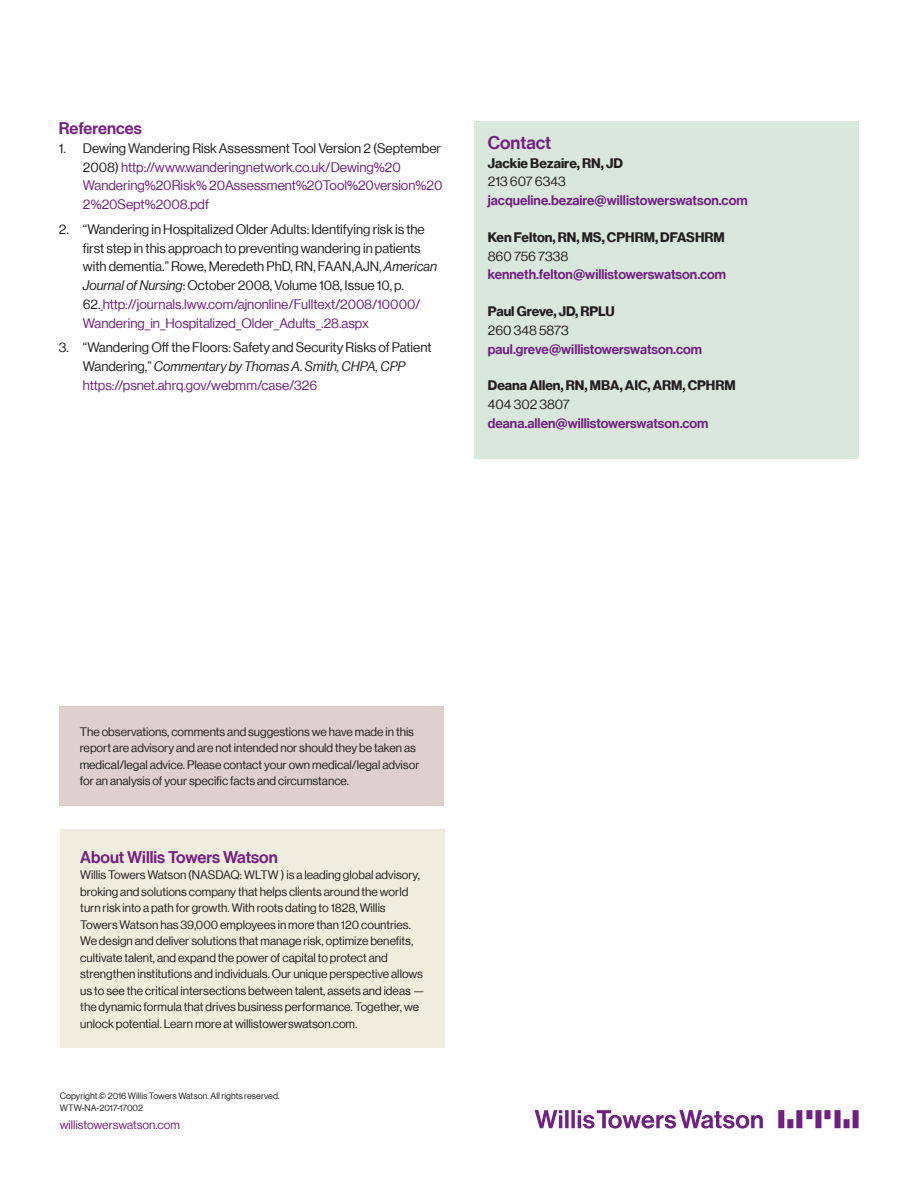
<style>
.page{position:relative;width:918px;height:1188px;background:#fff}
.page>*{position:absolute;margin:0;border:0;box-sizing:border-box;transform-origin:0 0}
.Subhead_1__11_13_Med{font:18px "N Haas Grotesk DS Pro 65 Md";color:#752183}
.Subhead_1__11_13_Med-2{font:16.5px "N Haas Grotesk DS Pro 65 Md";color:#752183}
.t1{font:13.5px/18.8px "N Haas Grotesk DS Pro 55 Rg";color:#231f20}
.Body_text_black{font:13.5px/18.8px "N Haas Grotesk DS Pro 65 Md";color:#702082}
.t2{font:13.5px/18.8px "N Haas Grotesk DS Pro 55 Rg";color:#702082}
.Body_text_black-2{font:12px/16.5px "N Haas Grotesk DS Pro 55 Rg";color:#231f20}
.Body_text_black-3{font:12px "N Haas Grotesk DS Pro 55 Rg";color:#752183}
.Body_text_black-4{font:9px "N Haas Grotesk DS Pro 55 Rg";color:#231f20}
.s1{color:#231f20}
.s2{font-family:"N Haas Grotesk DS Pro 56 It"}
.s3{color:#702082}
.s4{font-family:"N Haas Grotesk DS Pro 75 Bd";color:#231f20}
.s5{font-family:"N Haas Grotesk DS Pro 55 Rg";color:#231f20}
</style>
<div class="page">
<div style="left:59px;top:706px;width:385px;height:100px;background:#ddd0cf"></div>
<div style="left:474px;top:122px;width:385px;height:337px;background:#d9e7dc"></div>
<div style="left:60px;top:830px;width:385px;height:218px;background:#efeede"></div>
<svg style="left:535px;top:1110px;width:324px;height:19px"></svg>
<p class="Subhead_1__11_13_Med-2" style="left:59px;top:119px;width:84px">References</p>
<p class="t2" style="left:83px;top:139px;width:361px;text-indent:-24px"><span class="s1">1. Dewing Wandering Risk Assessment Tool Version 2 (September 2008)</span> http://www.wanderingnetwork.co.uk/Dewing%20<br>Wandering%20Risk% 20Assessment%20Tool%20version%20<br>2%20Sept%2008.pdf</p>
<p class="t1" style="left:83px;top:220px;width:356px;text-indent:-24px">2. “Wandering in Hospitalized Older Adults: Identifying risk is the first step in this approach to preventing wandering in patients with dementia.” Rowe, Meredeth PhD, RN, FAAN,AJN, <span class="s2">American Journal of Nursing</span>: October 2008, Volume 108, Issue 10, p.</p>
<p class="t2" style="left:83px;top:295px;width:339px"><span class="s1">62.</span> http://journals.lww.com/ajnonline/Fulltext/2008/10000/<br>Wandering_in_Hospitalized_Older_Adults_.28.aspx</p>
<p class="t1" style="left:83px;top:338px;width:350px;text-indent:-24px">3. “Wandering Off the Floors: Safety and Security Risks of Patient<br>Wandering,” <span class="s2">Commentary by Thomas A. Smith, CHPA, CPP </span><span class="s3">https://psnet.ahrq.gov/webmm/case/326</span></p>
<p class="Subhead_1__11_13_Med" style="left:488px;top:132px;width:65px">Contact</p>
<p class="Body_text_black" style="left:488px;top:154px;width:261px"><span class="s4">Jackie Bezaire, RN, JD<br></span><span class="s5">213 607 6343 </span>jacqueline.bezaire@willistowerswatson.com</p>
<p class="Body_text_black" style="left:488px;top:228px;width:240px"><span class="s4">Ken Felton, RN, MS, CPHRM, DFASHRM<br></span><span class="s5">860 756 7338 </span>kenneth.felton@willistowerswatson.com</p>
<p class="Body_text_black" style="left:488px;top:302px;width:216px"><span class="s4">Paul Greve, JD, RPLU<br></span><span class="s5">260 348 5873 </span>paul.greve@willistowerswatson.com</p>
<p class="Body_text_black" style="left:488px;top:377px;width:249px"><span class="s4">Deana Allen, RN, MBA, AIC, ARM, CPHRM<br></span><span class="s5">404 302 3807 </span>deana.allen@willistowerswatson.com</p>
<p class="Body_text_black-2" style="left:80px;top:723px;width:341px">The observations, comments and suggestions we have made in this report are advisory and are not intended nor should they be taken as medical/legal advice. Please contact your own medical/legal advisor for an analysis of your specific facts and circumstance.</p>
<p class="Subhead_1__11_13_Med-2" style="left:80px;top:847px;width:199px">About Willis Towers Watson</p>
<p class="Body_text_black-2" style="left:80px;top:867px;width:346px">Willis Towers Watson (NASDAQ: WLTW ) is a leading global advisory, broking and solutions company that helps clients around the world turn risk into a path for growth. With roots dating to 1828, Willis Towers Watson has 39,000 employees in more than 120 countries.<br>We design and deliver solutions that manage risk, optimize benefits, cultivate talent, and expand the power of capital to protect and strengthen institutions and individuals. Our unique perspective allows us to see the critical intersections between talent, assets and ideas — the dynamic formula that drives business performance. Together, we unlock potential. Learn more at willistowerswatson.com.</p>
<p class="Body_text_black-4" style="left:60px;top:1090px;width:221px">Copyright © 2016 Willis Towers Watson. All rights reserved.</p>
<p class="Body_text_black-4" style="left:60px;top:1102px;width:85px">WTW-NA-2017-17002</p>
<p class="Body_text_black-3" style="left:60px;top:1118px;width:122px">willistowerswatson.com</p>
</div>
